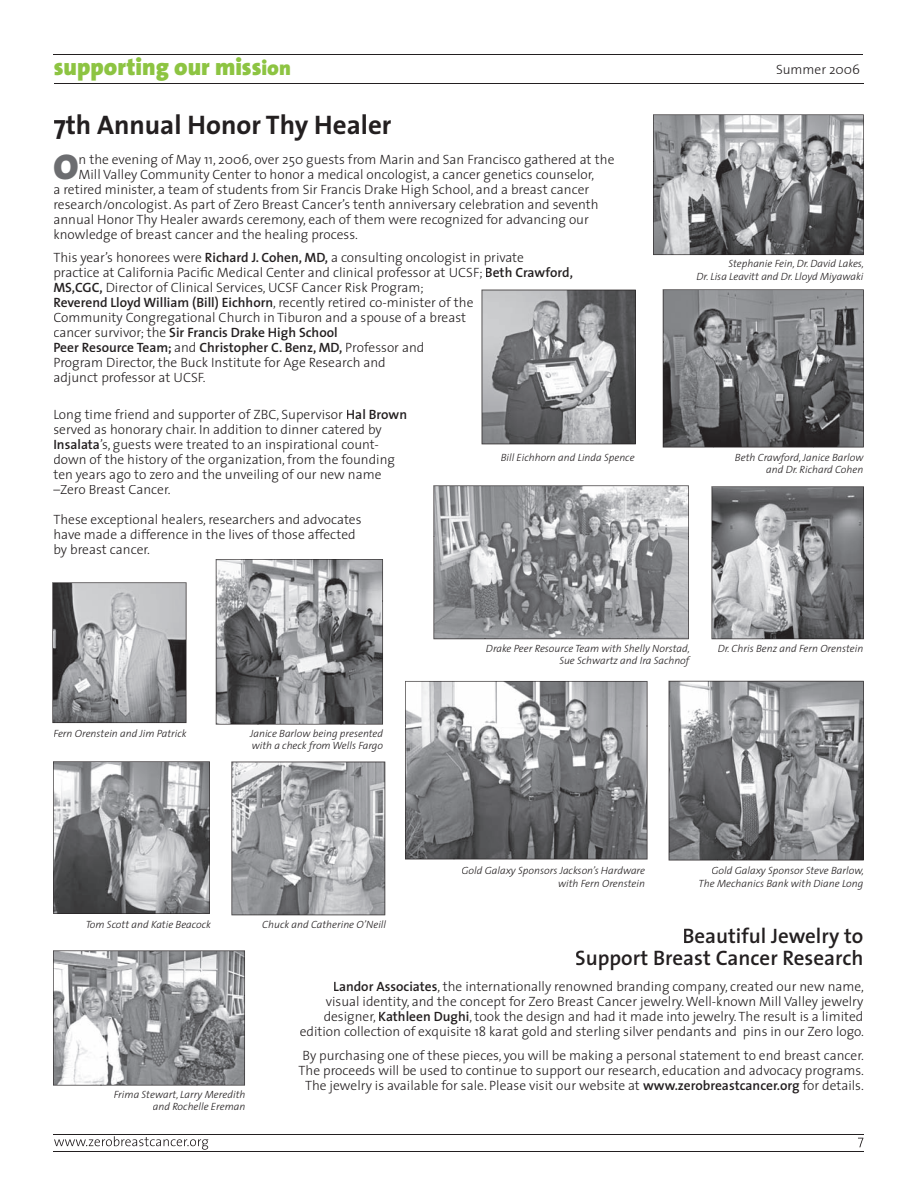
<style>
.page{position:relative;width:918px;height:1188px;background:#fff}
.page>*{position:absolute;margin:0;border:0;box-sizing:border-box;transform-origin:0 0}
.t1{font:35.7px "The Sans Black Caps";color:#6c6d70}
.t2{font:700 27px "The Sans";color:#231f20}
.t3{font:900 24px "The Sans";color:#8dc442}
.t4{font:600 21px/22.5px "The Sans";color:#231f20;text-align:right}
.t5{font:300 13.5px/15px "The Sans";color:#231f20}
.t6{font:italic 300 10.5px/12.6px "The Sans";color:#231f20;text-align:right}
.s1{font-size:21px}
.s2{font-weight:600}
</style>
<div class="page">
<hr style="left:53px;top:1134px;width:810px;height:1px;background:#231f20">
<hr style="left:53px;top:1152px;width:810px;height:1px;background:#231f20">
<hr style="left:54px;top:54px;width:809px;height:1px;background:#231f20">
<hr style="left:54px;top:83px;width:810px;height:1px;background:#231f20">
<svg style="left:663px;top:289px;width:201px;height:159px;background:#7e7f82"></svg>
<img style="left:663px;top:290px;width:200px;height:52px">
<img style="left:663px;top:342px;width:51px;height:105px">
<img style="left:813px;top:342px;width:50px;height:105px">
<img style="left:713px;top:394px;width:101px;height:53px">
<svg style="left:482px;top:290px;width:154px;height:154px;background:#8e8e91"></svg>
<svg style="left:231px;top:762px;width:154px;height:153px;background:#a4a6a8"></svg>
<svg style="left:433px;top:485px;width:256px;height:154px;background:#929395"></svg>
<img style="left:434px;top:486px;width:254px;height:51px">
<img style="left:434px;top:536px;width:51px;height:103px">
<img style="left:637px;top:536px;width:51px;height:103px">
<img style="left:484px;top:588px;width:154px;height:51px">
<svg style="left:52px;top:582px;width:135px;height:141px"></svg>
<img style="left:53px;top:583px;width:133px;height:140px">
<svg style="left:454px;top:681px;width:194px;height:178px;background:#838487"></svg>
<img style="left:405px;top:681px;width:242px;height:45px">
<img style="left:405px;top:725px;width:49px;height:134px">
<img style="left:598px;top:725px;width:49px;height:134px">
<img style="left:454px;top:814px;width:145px;height:45px">
<svg style="left:53px;top:950px;width:192px;height:136px;background:#919295"></svg>
<img style="left:53px;top:951px;width:192px;height:45px">
<img style="left:53px;top:995px;width:48px;height:90px">
<img style="left:197px;top:995px;width:48px;height:90px">
<img style="left:101px;top:1040px;width:96px;height:45px">
<svg style="left:216px;top:601px;width:167px;height:124px;background:#97989a"></svg>
<img style="left:216px;top:559px;width:167px;height:42px">
<img style="left:216px;top:601px;width:42px;height:123px">
<img style="left:341px;top:601px;width:42px;height:123px">
<img style="left:257px;top:683px;width:84px;height:41px">
<svg style="left:653px;top:114px;width:211px;height:141px;background:#88898b"></svg>
<img style="left:653px;top:115px;width:210px;height:47px">
<img style="left:653px;top:161px;width:53px;height:94px">
<img style="left:811px;top:161px;width:52px;height:94px">
<img style="left:706px;top:208px;width:105px;height:47px">
<img style="left:53px;top:762px;width:157px;height:151px">
<svg style="left:712px;top:486px;width:152px;height:102px;background:#afb0b2"></svg>
<img style="left:712px;top:487px;width:152px;height:51px">
<img style="left:712px;top:537px;width:51px;height:102px">
<img style="left:813px;top:537px;width:51px;height:102px">
<img style="left:762px;top:588px;width:51px;height:51px">
<svg style="left:718px;top:681px;width:146px;height:179px;background:#8b8c8f"></svg>
<img style="left:669px;top:681px;width:194px;height:45px">
<img style="left:669px;top:726px;width:49px;height:134px">
<img style="left:815px;top:726px;width:48px;height:134px">
<img style="left:717px;top:815px;width:98px;height:45px">
<svg style="left:54px;top:1136px;width:809px;height:14px"></svg>
<h3 class="t3" style="left:54px;top:47px;width:239px">supporting our miss<span class="s1">ion</span></h3>
<p class="t5" style="left:776px;top:61px;width:86px">Summer 2006</p>
<h2 class="t2" style="left:53px;top:103px;width:340px">7th Annual Honor Thy Healer</h2>
<h1 class="t1" style="left:53px;top:137px;width:27px">O</h1>
<p class="t5" style="left:78px;top:152px;width:538px">n the evening of May 11, 2006, over 250 guests from Marin and San Francisco gathered at the</p>
<p class="t5" style="left:78px;top:167px;width:518px">Mill Valley Community Center to honor a medical oncologist, a cancer genetics counselor,</p>
<p class="t5" style="left:53px;top:182px;width:537px">a retired minister, a team of students from Sir Francis Drake High School, and a breast cancer</p>
<p class="t5" style="left:53px;top:197px;width:547px">research/oncologist. As part of Zero Breast Cancer’s tenth anniversary celebration and seventh</p>
<p class="t5" style="left:53px;top:212px;width:537px">annual Honor Thy Healer awards ceremony, each of them were recognized for advancing our</p>
<p class="t5" style="left:53px;top:227px;width:306px">knowledge of breast cancer and the healing process.</p>
<p class="t5" style="left:53px;top:249px;width:521px">This year’s honorees were <span class="s2">Richard J. Cohen, MD,</span> a consulting oncologist in private practice at California Pacific Medical Center and clinical professor at UCSF; <span class="s2">Beth Crawford, MS,CGC,</span> Director of Clinical Services, UCSF Cancer Risk Program;<br><span class="s2">Reverend Lloyd William (Bill) Eichhorn</span>, recently retired co-minister of the<br>Community Congregational Church in Tiburon and a spouse of a breast<br>cancer survivor; the <span class="s2">Sir Francis Drake High School<br>Peer Resource Team;</span> and <span class="s2">Christopher C. Benz, MD,</span> Professor and<br>Program Director, the Buck Institute for Age Research and<br>adjunct professor at UCSF.</p>
<p class="t5" style="left:53px;top:407px;width:355px">Long time friend and supporter of ZBC, Supervisor <span class="s2">Hal Brown </span>served as honorary chair. In addition to dinner catered by <span class="s2">Insalata</span>’s, guests were treated to an inspirational count&shy;down of the history of the organization, from the founding ten years ago to zero and the unveiling of our new name –Zero Breast Cancer.</p>
<p class="t5" style="left:53px;top:512px;width:310px">These exceptional healers, researchers and advocates have made a difference in the lives of those affected by breast cancer.</p>
<p class="t6" style="left:501px;top:450px;width:135px">Bill Eichhorn and Linda Spence</p>
<p class="t6" style="left:696px;top:257px;width:169px">Stephanie Fein, Dr. David Lakes,<br>Dr. Lisa Leavitt and Dr. Lloyd Miyawaki</p>
<p class="t6" style="left:735px;top:450px;width:130px">Beth Crawford, Janice Barlow and Dr. Richard Cohen</p>
<p class="t6" style="left:54px;top:727px;width:135px">Fern Orenstein and Jim Patrick</p>
<p class="t6" style="left:250px;top:727px;width:135px;line-height:12px;text-align:left">Janice Barlow being presented with a check from Wells Fargo</p>
<p class="t6" style="left:486px;top:642px;width:205px">Drake Peer Resource Team with Shelly Norstad,</p>
<p class="t6" style="left:718px;top:642px;width:147px">Dr. Chris Benz and Fern Orenstein</p>
<p class="t6" style="left:559px;top:654px;width:132px">Sue Schwartz and Ira Sachnof</p>
<p class="t6" style="left:462px;top:864px;width:185px">Gold Galaxy Sponsors Jackson’s Hardware with Fern Orenstein</p>
<p class="t6" style="left:699px;top:864px;width:167px">Gold Galaxy Sponsor Steve Barlow,<br>The Mechanics Bank with Diane Long</p>
<p class="t6" style="left:86px;top:918px;width:127px">Tom Scott and Katie Beacock</p>
<p class="t6" style="left:262px;top:918px;width:125px">Chuck and Catherine O’Neill</p>
<h3 class="t4" style="left:575px;top:924px;width:290px">Beautiful Jewelry to<br>Support Breast Cancer Research</h3>
<p class="t5" style="left:300px;top:978px;width:566px;text-align:right"><span class="s2">Landor Associates</span>, the internationally renowned branding company, created our new name, visual identity, and the concept for Zero Breast Cancer jewelry. Well-known Mill Valley jewelry designer, <span class="s2">Kathleen Dughi</span>, took the design and had it made into jewelry. The result is a limited edition collection of exquisite 18 karat gold and sterling silver pendants and pins in our Zero logo.</p>
<p class="t5" style="left:299px;top:1047px;width:567px;text-align:center">By purchasing one of these pieces, you will be making a personal statement to end breast cancer.<br>The proceeds will be used to continue to support our research, education and advocacy programs.<br>The jewelry is available for sale. Please visit our website at <span class="s2">www.zerobreastcancer.org</span> for details.</p>
<p class="t6" style="left:114px;top:1088px;width:133px">Frima Stewart, Larry Meredith and Rochelle Ereman</p>
</div>
